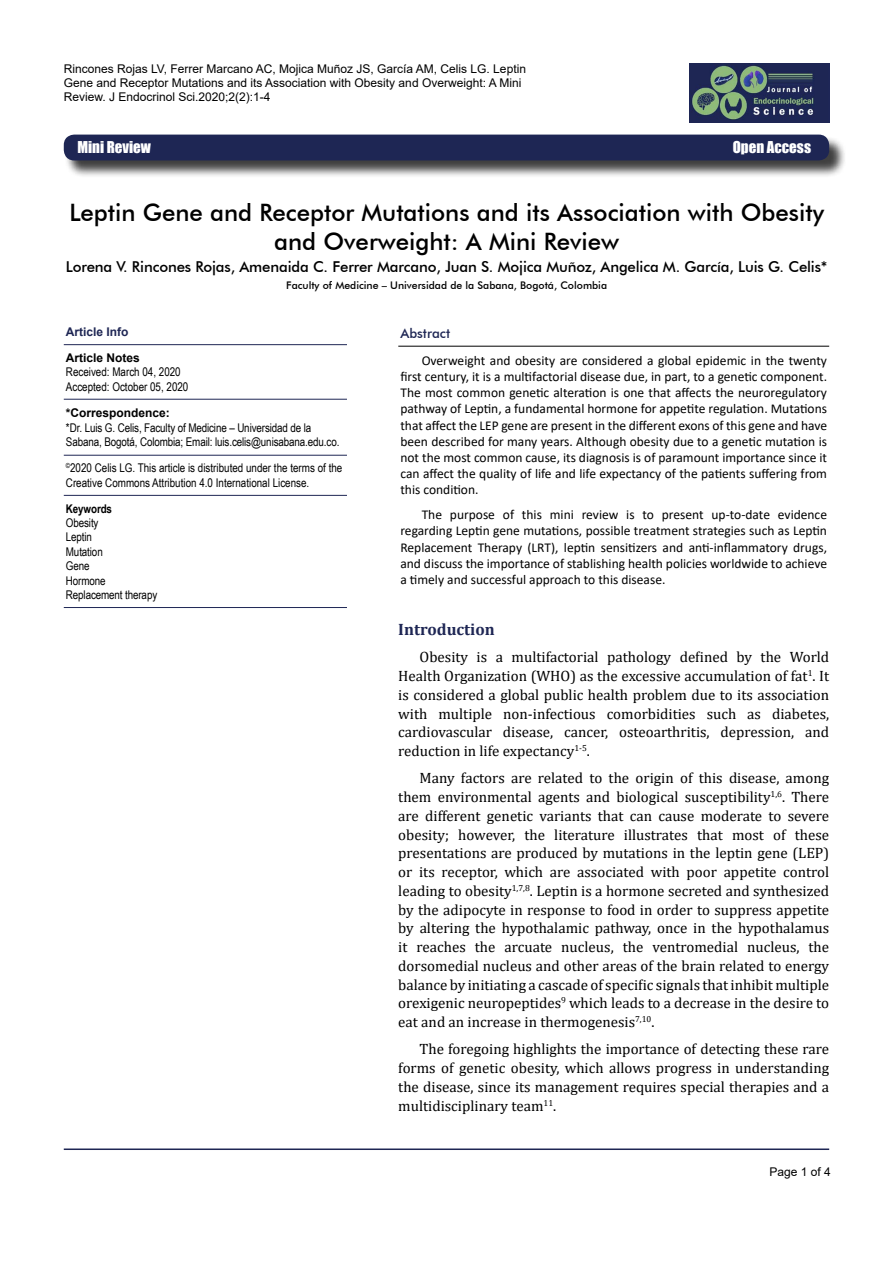
<style>
.page{position:relative;width:893px;height:1263px;background:#fff}
.page>*{position:absolute;margin:0;border:0;box-sizing:border-box;transform-origin:0 0}
.t1{font:500 24px/28.8px "Futura BT";color:#000;text-align:center}
.t2{font:700 16.5px "Cambria";color:#1e2654}
.t3{font:15px/18.8px "Cambria";color:#000;text-align:justify}
.t4{font:500 15px "Futura BT";letter-spacing:-.01em;color:#000}
.t5{font:15px "Impact";color:#fff}
.t6{font:13.5px/16.2px "Calibri";color:#000;text-align:justify}
.t7{font:500 13.5px "Futura BT";color:#1e2654}
.t8{font:12px/14.4px "Arial Narrow";letter-spacing:-.01em;color:#000}
.t9{font:12px/14.4px "Arial";color:#000}
.t10{font:700 12px "Arial";color:#000}
.t11{font:700 12px "Arial";color:#1e2654}
.t12{font:700 12px "Arial Narrow";letter-spacing:-.01em;color:#000}
.t13{font:500 10.5px "Futura BT";color:#000}
</style>
<div class="page">
<div style="left:65px;top:135px;width:781px;height:43px;background:#000;opacity:.75"></div>
<div style="left:64px;top:135px;width:765px;height:25px;background:#1e2654;border-radius:10px"></div>
<hr style="left:64px;top:1148px;width:765px;height:2px;background:#1e2654">
<img style="left:690px;top:64px;width:139px;height:58px">
<hr style="left:64px;top:399px;width:283px;height:1px;background:#1e2654">
<hr style="left:64px;top:455px;width:283px;height:1px;background:#1e2654">
<hr style="left:64px;top:495px;width:283px;height:1px;background:#1e2654">
<hr style="left:64px;top:607px;width:283px;height:1px;background:#1e2654">
<hr style="left:64px;top:344px;width:283px;height:1px;background:#1e2654">
<hr style="left:398px;top:346px;width:431px;height:1px;background:#000">
<p class="t9" style="left:64px;top:61px;width:464px">Rincones Rojas LV, Ferrer Marcano AC, Mojica Muñoz JS, García AM, Celis LG. Leptin<br>Gene and Receptor Mutations and its Association with Obesity and Overweight: A Mini<br>Review. J Endocrinol Sci.2020;2(2):1-4</p>
<p class="t5" style="left:77px;top:136px;width:75px">Mini Review</p>
<p class="t5" style="left:733px;top:136px;width:80px">Open Access</p>
<h1 class="t1" style="left:69px;top:198px;width:756px">Leptin Gene and Receptor Mutations and its Association with Obesity and Overweight: A Mini Review</h1>
<p class="t4" style="left:66px;top:258px;width:763px">Lorena V. Rincones Rojas, Amenaida C. Ferrer Marcano, Juan S. Mojica Muñoz, Angelica M. García, Luis G. Celis*</p>
<p class="t13" style="left:286px;top:279px;width:322px">Faculty of Medicine – Universidad de la Sabana, Bogotá, Colombia</p>
<p class="t11" style="left:66px;top:323px;width:64px">Article Info</p>
<p class="t10" style="left:66px;top:349px;width:76px">Article Notes</p>
<p class="t8" style="left:66px;top:364px;width:124px">Received: March 04, 2020<br>Accepted: October 05, 2020</p>
<p class="t10" style="left:66px;top:404px;width:106px">*Correspondence:</p>
<p class="t8" style="left:66px;top:420px;width:275px">*Dr. Luis G. Celis, Faculty of Medicine – Universidad de la<br>Sabana, Bogotá, Colombia; Email: luis.celis@unisabana.edu.co.</p>
<p class="t8" style="left:66px;top:461px;width:278px"><sup>©</sup>2020 Celis LG. This article is distributed under the terms of the<br>Creative Commons Attribution 4.0 International License.</p>
<p class="t12" style="left:66px;top:499px;width:48px">Keywords</p>
<p class="t8" style="left:66px;top:515px;width:93px">Obesity<br>Leptin<br>Mutation<br>Gene<br>Hormone<br>Replacement therapy</p>
<p class="t7" style="left:400px;top:325px;width:51px">Abstract</p>
<p class="t6" style="left:400px;top:352px;width:428px;text-indent:21px">Overweight and obesity are considered a global epidemic in the twenty first century, it is a multifactorial disease due, in part, to a genetic component.<br>The most common genetic alteration is one that affects the neuroregulatory pathway of Leptin, a fundamental hormone for appetite regulation. Mutations that affect the LEP gene are present in the different exons of this gene and have been described for many years. Although obesity due to a genetic mutation is not the most common cause, its diagnosis is of paramount importance since it can affect the quality of life and life expectancy of the patients suffering from this condition.</p>
<p class="t6" style="left:400px;top:506px;width:428px;text-indent:21px">The purpose of this mini review is to present up-to-date evidence regarding Leptin gene mutations, possible treatment strategies such as Leptin Replacement Therapy (LRT), leptin sensitizers and anti-inflammatory drugs, and discuss the importance of stablishing health policies worldwide to achieve a timely and successful approach to this disease.</p>
<p class="t2" style="left:398px;top:618px;width:98px">Introduction</p>
<p class="t3" style="left:398px;top:648px;width:432px;text-indent:21px">Obesity is a multifactorial pathology defined by the World Health Organization (WHO) as the excessive accumulation of fat<sup>1</sup>. It is considered a global public health problem due to its association with multiple non-infectious comorbidities such as diabetes, cardiovascular disease, cancer, osteoarthritis, depression, and reduction in life expectancy<sup>1-5</sup>.</p>
<p class="t3" style="left:398px;top:769px;width:432px;text-indent:21px">Many factors are related to the origin of this disease, among them environmental agents and biological susceptibility<sup>1,6</sup>. There are different genetic variants that can cause moderate to severe obesity; however, the literature illustrates that most of these presentations are produced by mutations in the leptin gene (LEP) or its receptor, which are associated with poor appetite control leading to obesity<sup>1,7,8</sup>. Leptin is a hormone secreted and synthesized by the adipocyte in response to food in order to suppress appetite by altering the hypothalamic pathway, once in the hypothalamus it reaches the arcuate nucleus, the ventromedial nucleus, the dorsomedial nucleus and other areas of the brain related to energy balance by initiating a cascade of specific signals that inhibit multiple orexigenic neuropeptides<sup>9</sup> which leads to a decrease in the desire to eat and an increase in thermogenesis<sup>7,10</sup>.</p>
<p class="t3" style="left:398px;top:1040px;width:432px;text-indent:21px">The foregoing highlights the importance of detecting these rare forms of genetic obesity, which allows progress in understanding the disease, since its management requires special therapies and a multidisciplinary team<sup>11</sup>.</p>
<p class="t9" style="left:769px;top:1165px;width:63px">Page 1 of 4</p>
</div>
